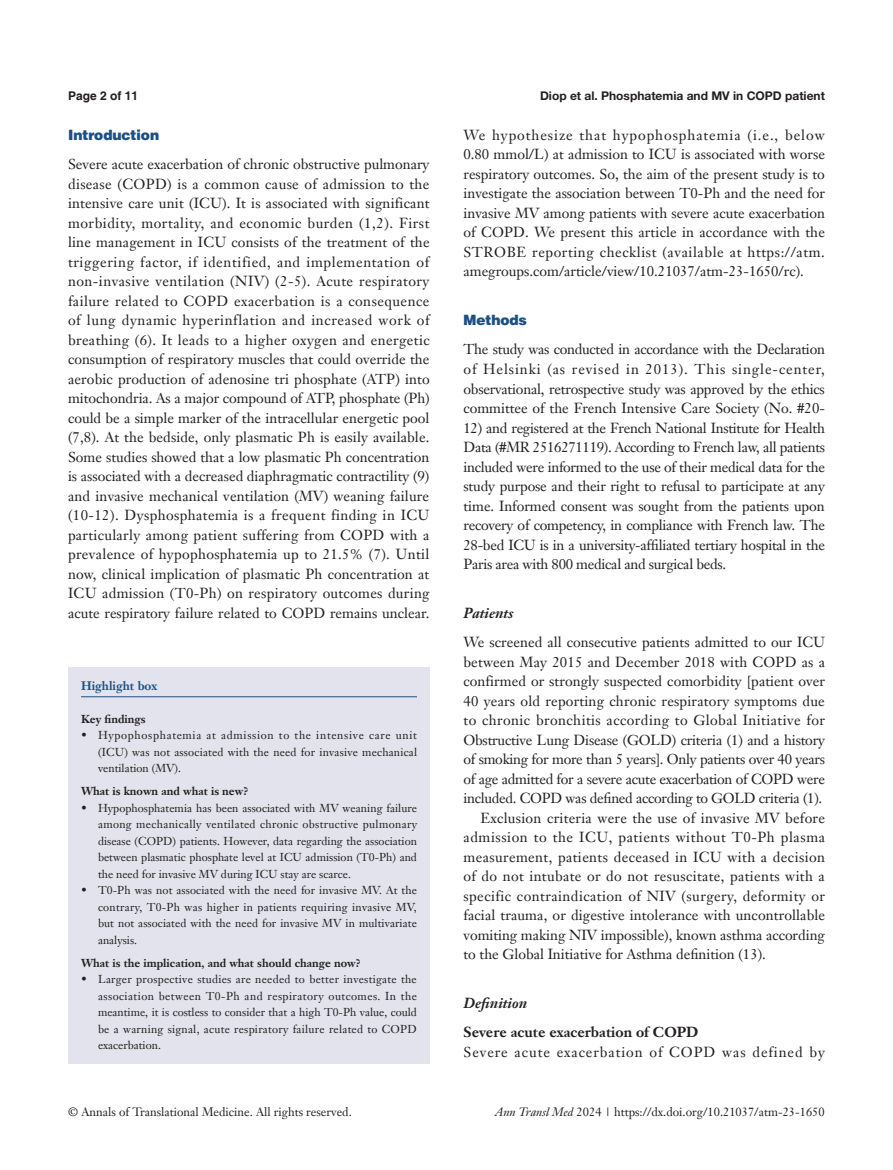
<style>
.page{position:relative;width:893px;height:1170px;background:#fff}
.page>*{position:absolute;margin:0;border:0;box-sizing:border-box;transform-origin:0 0}
.t1{font:14.25px/19.5px "Janson Text LT";color:#231f20;text-align:justify}
.t2{font:14.25px "Janson Text LT";letter-spacing:.065em;color:#231f20}
._3ji-zhengti{font:700 14.25px "Janson Text LT";color:#231f20}
._1ji-6_5{font:900 14.25px "Helvetica";color:#1c5085}
._2ji-6_5{font:italic 700 14.25px "Janson Text LT";color:#231f20}
.t3{font:12px "Janson Text LT";color:#231f20}
.t4{font:700 12px "Helvetica Neue LT Pro";color:#231f20}
.Cite{font:700 12px "Janson Text LT";color:#1c5085}
.t5{font:700 12px "Helvetica";color:#231f20}
.Cite-2{font:11.25px/16.5px "Janson Text LT";letter-spacing:.005em;color:#231f20;text-align:justify}
.Cite-3{font:700 11.25px "Janson Text LT";color:#231f20}
.s1{font-style:italic}
</style>
<div class="page">
<div style="left:68px;top:667px;width:362px;height:396px;background:#e2e3ec"></div>
<hr style="left:81px;top:696px;width:336px;height:1px;background:#1c5085">
<p class="t5" style="left:68px;top:88px;width:72px">Page 2 of 11</p>
<p class="t4" style="left:540px;top:88px;width:286px">Diop et al. Phosphatemia and MV in COPD patient</p>
<p class="_1ji-6_5" style="left:68px;top:126px;width:93px">Introduction</p>
<p class="t1" style="left:68px;top:154px;width:363px">Severe acute exacerbation of chronic obstructive pulmonary disease (COPD) is a common cause of admission to the intensive care unit (ICU). It is associated with significant morbidity, mortality, and economic burden (1,2). First line management in ICU consists of the treatment of the triggering factor, if identified, and implementation of non-invasive ventilation (NIV) (2-5). Acute respiratory failure related to COPD exacerbation is a consequence of lung dynamic hyperinflation and increased work of breathing (6). It leads to a higher oxygen and energetic consumption of respiratory muscles that could override the aerobic production of adenosine tri phosphate (ATP) into mitochondria. As a major compound of ATP, phosphate (Ph) could be a simple marker of the intracellular energetic pool (7,8). At the bedside, only plasmatic Ph is easily available.<br>Some studies showed that a low plasmatic Ph concentration is associated with a decreased diaphragmatic contractility (9) and invasive mechanical ventilation (MV) weaning failure (10-12). Dysphosphatemia is a frequent finding in ICU particularly among patient suffering from COPD with a prevalence of hypophosphatemia up to 21.5% (7). Until now, clinical implication of plasmatic Ph concentration at ICU admission (T0-Ph) on respiratory outcomes during acute respiratory failure related to COPD remains unclear.</p>
<p class="Cite" style="left:81px;top:678px;width:78px">Highlight box</p>
<p class="Cite-3" style="left:81px;top:711px;width:66px">Key findings</p>
<p class="Cite-2" style="left:98px;top:727px;width:321px;text-indent:-17px">• Hypophosphatemia at admission to the intensive care unit (ICU) was not associated with the need for invasive mechanical ventilation (MV).</p>
<p class="Cite-3" style="left:81px;top:784px;width:169px">What is known and what is new?</p>
<p class="Cite-2" style="left:98px;top:799px;width:321px;text-indent:-17px">• Hypophosphatemia has been associated with MV weaning failure among mechanically ventilated chronic obstructive pulmonary disease (COPD) patients. However, data regarding the association between plasmatic phosphate level at ICU admission (T0-Ph) and the need for invasive MV during ICU stay are scarce.</p>
<p class="Cite-2" style="left:98px;top:882px;width:320px;text-indent:-17px">• T0-Ph was not associated with the need for invasive MV. At the contrary, T0-Ph was higher in patients requiring invasive MV, but not associated with the need for invasive MV in multivariate analysis.</p>
<p class="Cite-3" style="left:81px;top:955px;width:281px">What is the implication, and what should change now?</p>
<p class="Cite-2" style="left:98px;top:970px;width:320px;text-indent:-17px">• Larger prospective studies are needed to better investigate the association between T0-Ph and respiratory outcomes. In the meantime, it is costless to consider that a high T0-Ph value, could be a warning signal, acute respiratory failure related to COPD exacerbation.</p>
<p class="t1" style="left:463px;top:125px;width:363px">We hypothesize that hypophosphatemia (i.e., below 0.80 mmol/L) at admission to ICU is associated with worse respiratory outcomes. So, the aim of the present study is to investigate the association between T0-Ph and the need for invasive MV among patients with severe acute exacerbation of COPD. We present this article in accordance with the STROBE reporting checklist (available at https://atm. amegroups.com/article/view/10.21037/atm-23-1650/rc).</p>
<p class="_1ji-6_5" style="left:463px;top:311px;width:65px">Methods</p>
<p class="t1" style="left:463px;top:339px;width:363px">The study was conducted in accordance with the Declaration of Helsinki (as revised in 2013). This single-center, observational, retrospective study was approved by the ethics committee of the French Intensive Care Society (No. #20-</p>
<p class="t1" style="left:463px;top:417px;width:363px">12) and registered at the French National Institute for Health Data (#MR 2516271119). According to French law, all patients included were informed to the use of their medical data for the study purpose and their right to refusal to participate at any time. Informed consent was sought from the patients upon recovery of competency, in compliance with French law. The 28-bed ICU is in a university-affiliated tertiary hospital in the Paris area with 800 medical and surgical beds.</p>
<p class="_2ji-6_5" style="left:463px;top:603px;width:51px">Patients</p>
<p class="t1" style="left:463px;top:632px;width:363px">We screened all consecutive patients admitted to our ICU between May 2015 and December 2018 with COPD as a confirmed or strongly suspected comorbidity [patient over 40 years old reporting chronic respiratory symptoms due to chronic bronchitis according to Global Initiative for Obstructive Lung Disease (GOLD) criteria (1) and a history of smoking for more than 5 years]. Only patients over 40 years of age admitted for a severe acute exacerbation of COPD were included. COPD was defined according to GOLD criteria (1).</p>
<p class="t1" style="left:463px;top:807px;width:363px;text-indent:17px">Exclusion criteria were the use of invasive MV before admission to the ICU, patients without T0-Ph plasma measurement, patients deceased in ICU with a decision of do not intubate or do not resuscitate, patients with a specific contraindication of NIV (surgery, deformity or facial trauma, or digestive intolerance with uncontrollable vomiting making NIV impossible), known asthma according to the Global Initiative for Asthma definition (13).</p>
<p class="_2ji-6_5" style="left:463px;top:993px;width:65px">Definition</p>
<p class="_3ji-zhengti" style="left:463px;top:1023px;width:236px">Severe acute exacerbation of COPD</p>
<p class="t2" style="left:463px;top:1042px;width:363px">Severe acute exacerbation of COPD was defined by</p>
<p class="t3" style="left:68px;top:1104px;width:285px">© Annals of Translational Medicine. All rights reserved.</p>
<p class="t3" style="left:495px;top:1104px;width:331px"><span class="s1">Ann Transl Med</span> 2024 | https://dx.doi.org/10.21037/atm-23-1650</p>
</div>
